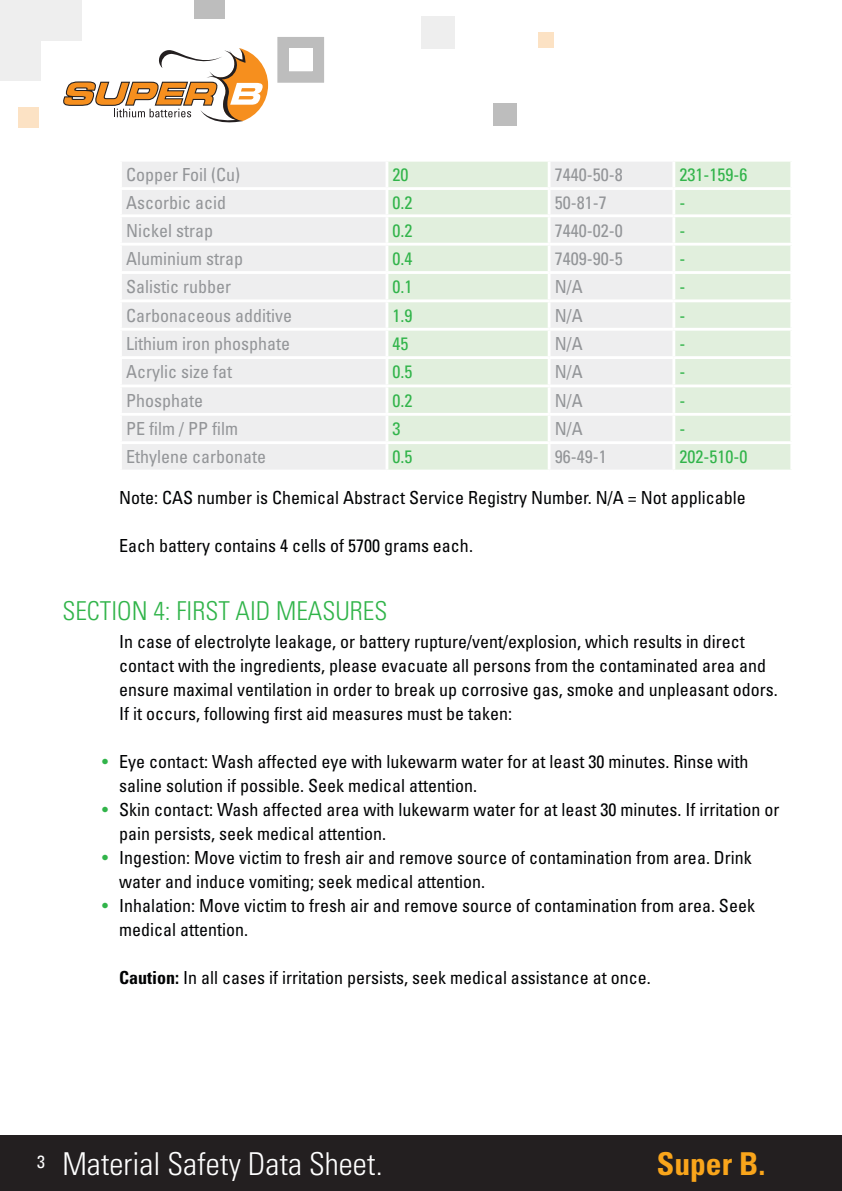
<style>
.page{position:relative;width:842px;height:1191px;background:#fff}
.page>*{position:absolute;margin:0;border:0;box-sizing:border-box;transform-origin:0 0}
.t1{font:300 condensed 31.6px "Univers LT Std";color:#fff}
.t2{font:700 condensed 31.6px "Univers LT Std";color:#f9a51b}
.Heading_2_zonder_num{font:300 condensed 26px "Univers LT Std";color:#31b44a}
.t3{font:condensed 18px/24px "Univers LT Std";color:#010203}
.tabel_stijl_grijs{font:condensed 18px "Univers LT Std";color:#939598}
.tabel_stijl_groen{font:condensed 18px "Univers LT Std";color:#31b44a}
.tabel_stijl_grijs-2{font:condensed 18px "Univers LT Std";color:#31b44a}
.s1{color:#31b44a}
.s2{font-weight:700}
</style>
<div class="page">
<div style="left:0;top:1135px;width:842px;height:56px;background:#231f20"></div>
<div style="left:493px;top:103px;width:23px;height:23px;background:#bdbdbd"></div>
<div style="left:538px;top:32px;width:16px;height:16px;background:#fce2c4"></div>
<div style="left:421px;top:17px;width:34px;height:32px;background:#eee"></div>
<svg style="left:277px;top:37px;width:47px;height:46px;background:#bfbfbf"></svg>
<div style="left:289px;top:48px;width:23px;height:23px;background:#fff"></div>
<div style="left:19px;top:107px;width:20px;height:20px;background:#fce2c4"></div>
<div style="left:0;top:40px;width:41px;height:40px;background:#eee"></div>
<div style="left:0;top:0;width:41px;height:40px;background:#eee"></div>
<div style="left:41px;top:0;width:41px;height:40px;background:#eee"></div>
<div style="left:194px;top:0;width:31px;height:18px;background:#bdbdbd"></div>
<svg style="left:63px;top:48px;width:205px;height:74px"></svg>
<div style="left:122px;top:162px;width:263px;height:307px;background:#eeeeef"></div>
<svg style="left:388px;top:162px;width:402px;height:307px;background:#e5eee2"></svg>
<hr style="left:119px;top:187px;width:268px;height:3px;background:#fff">
<hr style="left:119px;top:214px;width:268px;height:3px;background:#fff">
<hr style="left:119px;top:243px;width:268px;height:2px;background:#fff">
<hr style="left:119px;top:271px;width:268px;height:3px;background:#fff">
<hr style="left:119px;top:299px;width:268px;height:3px;background:#fff">
<hr style="left:119px;top:328px;width:268px;height:3px;background:#fff">
<hr style="left:119px;top:356px;width:268px;height:3px;background:#fff">
<hr style="left:119px;top:384px;width:268px;height:3px;background:#fff">
<hr style="left:119px;top:413px;width:268px;height:3px;background:#fff">
<hr style="left:119px;top:441px;width:268px;height:3px;background:#fff">
<hr style="left:387px;top:187px;width:162px;height:3px;background:#fff">
<hr style="left:387px;top:214px;width:162px;height:3px;background:#fff">
<hr style="left:387px;top:243px;width:162px;height:2px;background:#fff">
<hr style="left:387px;top:271px;width:162px;height:3px;background:#fff">
<hr style="left:387px;top:299px;width:162px;height:3px;background:#fff">
<hr style="left:387px;top:328px;width:162px;height:3px;background:#fff">
<hr style="left:387px;top:356px;width:162px;height:3px;background:#fff">
<hr style="left:387px;top:384px;width:162px;height:3px;background:#fff">
<hr style="left:387px;top:413px;width:162px;height:3px;background:#fff">
<hr style="left:387px;top:441px;width:162px;height:3px;background:#fff">
<hr style="left:548px;top:162px;width:2px;height:25px;background:#fff">
<hr style="left:672px;top:162px;width:3px;height:25px;background:#fff">
<hr style="left:549px;top:187px;width:125px;height:3px;background:#fff">
<hr style="left:548px;top:190px;width:2px;height:24px;background:#fff">
<hr style="left:674px;top:187px;width:119px;height:3px;background:#fff">
<hr style="left:672px;top:190px;width:3px;height:24px;background:#fff">
<hr style="left:549px;top:214px;width:125px;height:3px;background:#fff">
<hr style="left:548px;top:217px;width:2px;height:26px;background:#fff">
<hr style="left:674px;top:214px;width:119px;height:3px;background:#fff">
<hr style="left:672px;top:217px;width:3px;height:26px;background:#fff">
<hr style="left:549px;top:243px;width:125px;height:2px;background:#fff">
<hr style="left:548px;top:245px;width:2px;height:26px;background:#fff">
<hr style="left:674px;top:243px;width:119px;height:2px;background:#fff">
<hr style="left:672px;top:245px;width:3px;height:26px;background:#fff">
<hr style="left:549px;top:271px;width:125px;height:3px;background:#fff">
<hr style="left:548px;top:274px;width:2px;height:25px;background:#fff">
<hr style="left:674px;top:271px;width:119px;height:3px;background:#fff">
<hr style="left:672px;top:274px;width:3px;height:25px;background:#fff">
<hr style="left:549px;top:299px;width:125px;height:3px;background:#fff">
<hr style="left:548px;top:302px;width:2px;height:26px;background:#fff">
<hr style="left:674px;top:299px;width:119px;height:3px;background:#fff">
<hr style="left:672px;top:302px;width:3px;height:26px;background:#fff">
<hr style="left:549px;top:328px;width:125px;height:3px;background:#fff">
<hr style="left:548px;top:331px;width:2px;height:25px;background:#fff">
<hr style="left:674px;top:328px;width:119px;height:3px;background:#fff">
<hr style="left:672px;top:331px;width:3px;height:25px;background:#fff">
<hr style="left:549px;top:356px;width:125px;height:3px;background:#fff">
<hr style="left:548px;top:359px;width:2px;height:25px;background:#fff">
<hr style="left:674px;top:356px;width:119px;height:3px;background:#fff">
<hr style="left:672px;top:359px;width:3px;height:25px;background:#fff">
<hr style="left:549px;top:384px;width:125px;height:3px;background:#fff">
<hr style="left:548px;top:387px;width:2px;height:26px;background:#fff">
<hr style="left:674px;top:384px;width:119px;height:3px;background:#fff">
<hr style="left:672px;top:387px;width:3px;height:26px;background:#fff">
<hr style="left:549px;top:413px;width:125px;height:3px;background:#fff">
<hr style="left:548px;top:416px;width:2px;height:25px;background:#fff">
<hr style="left:674px;top:413px;width:119px;height:3px;background:#fff">
<hr style="left:672px;top:416px;width:3px;height:25px;background:#fff">
<hr style="left:549px;top:441px;width:125px;height:3px;background:#fff">
<hr style="left:548px;top:444px;width:2px;height:25px;background:#fff">
<hr style="left:674px;top:441px;width:119px;height:3px;background:#fff">
<hr style="left:672px;top:444px;width:3px;height:25px;background:#fff">
<p class="tabel_stijl_grijs" style="left:126px;top:163px;width:115px">Copper Foil (Cu)</p>
<p class="tabel_stijl_groen" style="left:393px;top:163px;width:17px">20</p>
<p class="tabel_stijl_grijs" style="left:555px;top:163px;width:69px">7440-50-8</p>
<p class="tabel_stijl_grijs-2" style="left:679px;top:163px;width:69px">231-159-6</p>
<p class="tabel_stijl_grijs" style="left:126px;top:191px;width:101px">Ascorbic acid</p>
<p class="tabel_stijl_groen" style="left:393px;top:191px;width:21px">0.2</p>
<p class="tabel_stijl_grijs" style="left:555px;top:191px;width:53px">50-81-7</p>
<p class="tabel_stijl_grijs-2" style="left:679px;top:191px;width:7px">-</p>
<p class="tabel_stijl_grijs" style="left:126px;top:219px;width:88px">Nickel strap</p>
<p class="tabel_stijl_groen" style="left:393px;top:219px;width:21px">0.2</p>
<p class="tabel_stijl_grijs" style="left:555px;top:219px;width:69px">7440-02-0</p>
<p class="tabel_stijl_grijs-2" style="left:679px;top:219px;width:7px">-</p>
<p class="tabel_stijl_grijs" style="left:126px;top:247px;width:118px">Aluminium strap</p>
<p class="tabel_stijl_groen" style="left:393px;top:247px;width:21px">0.4</p>
<p class="tabel_stijl_grijs" style="left:555px;top:247px;width:69px">7409-90-5</p>
<p class="tabel_stijl_grijs-2" style="left:679px;top:247px;width:7px">-</p>
<p class="tabel_stijl_grijs" style="left:126px;top:275px;width:106px">Salistic rubber</p>
<p class="tabel_stijl_groen" style="left:393px;top:275px;width:21px">0.1</p>
<p class="tabel_stijl_grijs" style="left:555px;top:275px;width:30px">N/A</p>
<p class="tabel_stijl_grijs-2" style="left:679px;top:275px;width:7px">-</p>
<p class="tabel_stijl_grijs" style="left:126px;top:304px;width:167px">Carbonaceous additive</p>
<p class="tabel_stijl_groen" style="left:393px;top:304px;width:21px">1.9</p>
<p class="tabel_stijl_grijs" style="left:555px;top:304px;width:30px">N/A</p>
<p class="tabel_stijl_grijs-2" style="left:679px;top:304px;width:7px">-</p>
<p class="tabel_stijl_grijs" style="left:126px;top:332px;width:165px">Lithium iron phosphate</p>
<p class="tabel_stijl_groen" style="left:393px;top:332px;width:17px">45</p>
<p class="tabel_stijl_grijs" style="left:555px;top:332px;width:30px">N/A</p>
<p class="tabel_stijl_grijs-2" style="left:679px;top:332px;width:7px">-</p>
<p class="tabel_stijl_grijs" style="left:126px;top:360px;width:107px">Acrylic size fat</p>
<p class="tabel_stijl_groen" style="left:393px;top:360px;width:21px">0.5</p>
<p class="tabel_stijl_grijs" style="left:555px;top:360px;width:30px">N/A</p>
<p class="tabel_stijl_grijs-2" style="left:679px;top:360px;width:7px">-</p>
<p class="tabel_stijl_grijs" style="left:126px;top:389px;width:79px">Phosphate</p>
<p class="tabel_stijl_groen" style="left:393px;top:389px;width:21px">0.2</p>
<p class="tabel_stijl_grijs" style="left:555px;top:389px;width:30px">N/A</p>
<p class="tabel_stijl_grijs-2" style="left:679px;top:389px;width:7px">-</p>
<p class="tabel_stijl_grijs" style="left:126px;top:417px;width:113px">PE film / PP film</p>
<p class="tabel_stijl_groen" style="left:393px;top:417px;width:9px">3</p>
<p class="tabel_stijl_grijs" style="left:555px;top:417px;width:30px">N/A</p>
<p class="tabel_stijl_grijs-2" style="left:679px;top:417px;width:7px">-</p>
<p class="tabel_stijl_grijs" style="left:126px;top:445px;width:141px">Ethylene carbonate</p>
<p class="tabel_stijl_groen" style="left:393px;top:445px;width:21px">0.5</p>
<p class="tabel_stijl_grijs" style="left:555px;top:445px;width:53px">96-49-1</p>
<p class="tabel_stijl_grijs-2" style="left:679px;top:445px;width:69px">202-510-0</p>
<p class="t3" style="left:119px;top:485px;width:628px">Note: CAS number is Chemical Abstract Service Registry Number. N/A = Not applicable</p>
<p class="t3" style="left:119px;top:533px;width:355px">Each battery contains 4 cells of 5700 grams each.</p>
<p class="Heading_2_zonder_num" style="left:62px;top:595px;width:326px">SECTION 4: FIRST AID MEASURES</p>
<p class="t3" style="left:119px;top:629px;width:660px">In case of electrolyte leakage, or battery rupture/vent/explosion, which results in direct contact with the ingredients, please evacuate all persons from the contaminated area and ensure maximal ventilation in order to break up corrosive gas, smoke and unpleasant odors.</p>
<p class="t3" style="left:119px;top:701px;width:394px">If it occurs, following first aid measures must be taken:</p>
<p class="t3" style="left:119px;top:749px;width:631px;text-indent:-17px"><span class="s1">•</span> Eye contact: Wash affected eye with lukewarm water for at least 30 minutes. Rinse with saline solution if possible. Seek medical attention.</p>
<p class="t3" style="left:119px;top:797px;width:662px;text-indent:-17px"><span class="s1">•</span> Skin contact: Wash affected area with lukewarm water for at least 30 minutes. If irritation or pain persists, seek medical attention.</p>
<p class="t3" style="left:119px;top:845px;width:634px;text-indent:-17px"><span class="s1">•</span> Ingestion: Move victim to fresh air and remove source of contamination from area. Drink water and induce vomiting; seek medical attention.</p>
<p class="t3" style="left:119px;top:893px;width:637px;text-indent:-17px"><span class="s1">•</span> Inhalation: Move victim to fresh air and remove source of contamination from area. Seek medical attention.</p>
<p class="t3" style="left:119px;top:965px;width:533px"><span class="s2">Caution:</span> In all cases if irritation persists, seek medical assistance at once.</p>
<h1 class="t1" style="left:37px;top:1144px;width:347px"><sup>3</sup> Material Safety Data Sheet.</h1>
<h1 class="t2" style="left:657px;top:1144px;width:110px">Super B.</h1>
</div>
